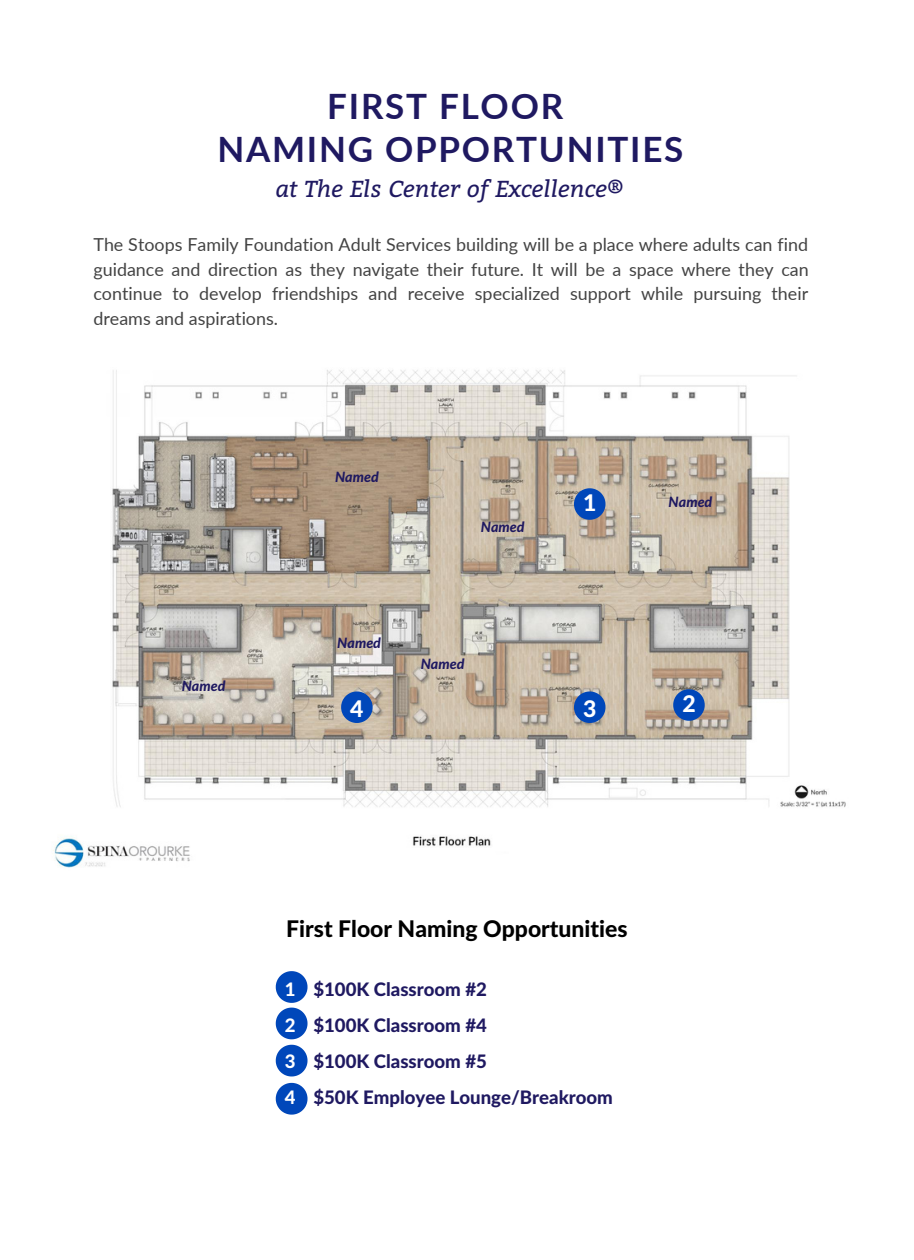
<style>
.page{position:relative;width:914px;height:1260px;background:#fff}
.page>*{position:absolute;margin:0;border:0;box-sizing:border-box;transform-origin:0 0}
.t1{font:700 35px "Lato";letter-spacing:.05em;color:#1f1961}
.t2{font:italic 23.1px "Bitter";color:#1f1961}
.t3{font:800 22.93px "Lato Latin";color:#000}
.t4{font:800 22.93px "Lato Latin";color:#fff}
.t5{font:800 18.55px "Lato Latin";color:#1f1961}
.t6{font:17.85px/24.5px "Lato";color:#434343;text-align:justify}
.t7{font:italic 800 14.17px "Lato";color:#1f1961}
.s1{color:#fff}
</style>
<div class="page">
<img style="left:53px;top:369px;width:793px;height:499px">
<svg style="left:574px;top:488px;width:31px;height:32px"></svg>
<div style="left:509px;top:820px;width:372px;height:73px;background:#fff"></div>
<svg style="left:673px;top:689px;width:31px;height:32px"></svg>
<svg style="left:574px;top:691px;width:31px;height:32px"></svg>
<svg style="left:341px;top:691px;width:31px;height:32px"></svg>
<svg style="left:276px;top:971px;width:31px;height:68px"></svg>
<svg style="left:276px;top:1045px;width:31px;height:31px"></svg>
<svg style="left:276px;top:1083px;width:31px;height:32px"></svg>
<p class="t1" style="left:327px;top:85px;width:237px">FIRST FLOOR</p>
<p class="t1" style="left:217px;top:127px;width:467px">NAMING OPPORTUNITIES</p>
<p class="t2" style="left:275px;top:172px;width:350px">at The Els Center of Excellence®</p>
<p class="t6" style="left:93px;top:232px;width:716px">The Stoops Family Foundation Adult Services building will be a place where adults can find guidance and direction as they navigate their future. It will be a space where they can continue to develop friendships and receive specialized support while pursuing their dreams and aspirations.</p>
<p class="t7" style="left:182px;top:679px;width:45px">Named</p>
<p class="t7" style="left:335px;top:471px;width:45px">Named</p>
<p class="t7" style="left:481px;top:520px;width:45px">Named</p>
<p class="t7" style="left:337px;top:636px;width:45px">Named</p>
<p class="t7" style="left:421px;top:658px;width:45px">Named</p>
<p class="t4" style="left:583px;top:493px;width:15px">1</p>
<p class="t4" style="left:350px;top:698px;width:15px">4</p>
<p class="t4" style="left:583px;top:698px;width:15px">3</p>
<p class="t7" style="left:668px;top:496px;width:45px">Named</p>
<p class="t4" style="left:682px;top:694px;width:15px">2</p>
<p class="t3" style="left:286px;top:918px;width:343px">First Floor Naming Opportunities</p>
<p class="t5" style="left:285px;top:981px;width:203px"><span class="s1">1</span> $100K Classroom #2</p>
<p class="t5" style="left:285px;top:1017px;width:203px"><span class="s1">2</span> $100K Classroom #4</p>
<p class="t5" style="left:285px;top:1053px;width:203px"><span class="s1">3</span> $100K Classroom #5</p>
<p class="t5" style="left:285px;top:1089px;width:329px"><span class="s1">4</span> $50K Employee Lounge/Breakroom</p>
</div>
